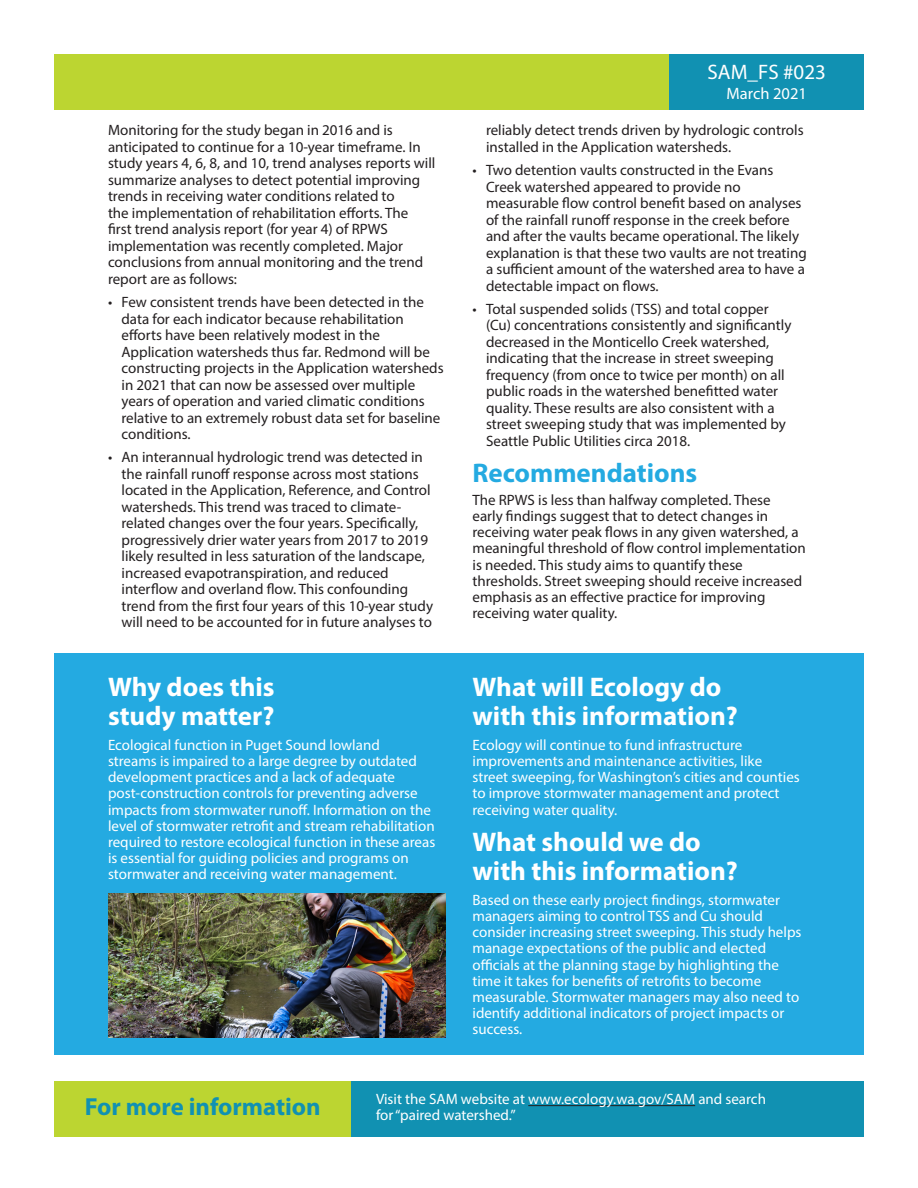
<style>
.page{position:relative;width:918px;height:1188px;background:#fff}
.page>*{position:absolute;margin:0;border:0;box-sizing:border-box;transform-origin:0 0}
.t1{font:700 27px/29.1px "Myriad Pro";color:#fff}
.p1{font:700 27px "Myriad Pro";color:#24aae1}
.t2{font:700 24.75px "Myriad Pro";color:#1191b2}
.t3{font:21px "Myriad Pro";color:#fff}
.t4{font:16.5px "Myriad Pro";color:#fff}
.p1-2{font:15px/16.5px "Myriad Pro";color:#231f20}
.p2{font:15px/16.2px "Myriad Pro";color:#fff}
</style>
<div class="page">
<div style="left:54px;top:54px;width:622px;height:55px;background:#bcd531"></div>
<div style="left:670px;top:54px;width:194px;height:55px;background:#1191b2"></div>
<div style="left:54px;top:1081px;width:622px;height:55px;background:#bcd531"></div>
<div style="left:352px;top:1081px;width:512px;height:55px;background:#1191b2"></div>
<hr style="left:528px;top:1105px;width:167px;height:1px;background:#231f20">
<div style="left:54px;top:653px;width:810px;height:402px;background:#24aae1"></div>
<img style="left:108px;top:893px;width:338px;height:144px">
<p class="p1-2" style="left:108px;top:122px;width:329px">Monitoring for the study began in 2016 and is anticipated to continue for a 10-year timeframe. In study years 4, 6, 8, and 10, trend analyses reports will summarize analyses to detect potential improving trends in receiving water conditions related to<br>the implementation of rehabilitation efforts. The first trend analysis report (for year 4) of RPWS implementation was recently completed. Major conclusions from annual monitoring and the trend report are as follows:</p>
<p class="p1-2" style="left:122px;top:294px;width:324px;text-indent:-14px">• Few consistent trends have been detected in the data for each indicator because rehabilitation efforts have been relatively modest in the Application watersheds thus far. Redmond will be constructing projects in the Application watersheds in 2021 that can now be assessed over multiple years of operation and varied climatic conditions relative to an extremely robust data set for baseline conditions.</p>
<p class="p1-2" style="left:122px;top:449px;width:313px;text-indent:-14px">• An interannual hydrologic trend was detected in the rainfall runoff response across most stations located in the Application, Reference, and Control watersheds. This trend was traced to climate&shy;related changes over the four years. Specifically, progressively drier water years from 2017 to 2019 likely resulted in less saturation of the landscape, increased evapotranspiration, and reduced interflow and overland flow. This confounding trend from the first four years of this 10-year study will need to be accounted for in future analyses to</p>
<p class="t1" style="left:108px;top:671px;width:168px">Why does this study matter?</p>
<p class="p2" style="left:108px;top:737px;width:329px">Ecological function in Puget Sound lowland<br>streams is impaired to a large degree by outdated development practices and a lack of adequate post-construction controls for preventing adverse impacts from stormwater runoff. Information on the level of stormwater retrofit and stream rehabilitation required to restore ecological function in these areas is essential for guiding policies and programs on stormwater and receiving water management.</p>
<p class="t3" style="left:708px;top:59px;width:120px">SAM_FS #023</p>
<p class="t4" style="left:727px;top:83px;width:82px">March 2021</p>
<p class="p1-2" style="left:486px;top:122px;width:319px">reliably detect trends driven by hydrologic controls installed in the Application watersheds.</p>
<p class="p1-2" style="left:486px;top:162px;width:322px;text-indent:-14px">• Two detention vaults constructed in the Evans Creek watershed appeared to provide no measurable flow control benefit based on analyses of the rainfall runoff response in the creek before and after the vaults became operational. The likely explanation is that these two vaults are not treating a sufficient amount of the watershed area to have a detectable impact on flows.</p>
<p class="p1-2" style="left:486px;top:300px;width:307px;text-indent:-14px">• Total suspended solids (TSS) and total copper (Cu) concentrations consistently and significantly decreased in the Monticello Creek watershed, indicating that the increase in street sweeping frequency (from once to twice per month) on all public roads in the watershed benefitted water quality. These results are also consistent with a street sweeping study that was implemented by Seattle Public Utilities circa 2018.</p>
<p class="p1" style="left:472px;top:455px;width:226px">Recommendations</p>
<p class="p1-2" style="left:472px;top:491px;width:335px">The RPWS is less than halfway completed. These<br>early findings suggest that to detect changes in receiving water peak flows in any given watershed, a meaningful threshold of flow control implementation is needed. This study aims to quantify these thresholds. Street sweeping should receive increased emphasis as an effective practice for improving receiving water quality.</p>
<p class="t1" style="left:472px;top:671px;width:267px">What will Ecology do with this information?</p>
<p class="p2" style="left:472px;top:737px;width:329px">Ecology will continue to fund infrastructure improvements and maintenance activities, like street sweeping, for Washington’s cities and counties to improve stormwater management and protect receiving water quality.</p>
<p class="t1" style="left:472px;top:826px;width:267px">What should we do with this information?</p>
<p class="p2" style="left:472px;top:891px;width:331px">Based on these early project findings, stormwater managers aiming to control TSS and Cu should consider increasing street sweeping. This study helps manage expectations of the public and elected officials at the planning stage by highlighting the time it takes for benefits of retrofits to become measurable. Stormwater managers may also need to identify additional indicators of project impacts or success.</p>
<p class="t2" style="left:85px;top:1091px;width:237px">For more information</p>
<p class="p2" style="left:376px;top:1091px;width:391px">Visit the SAM website at www.ecology.wa.gov/SAM and search for “paired watershed.”</p>
</div>
